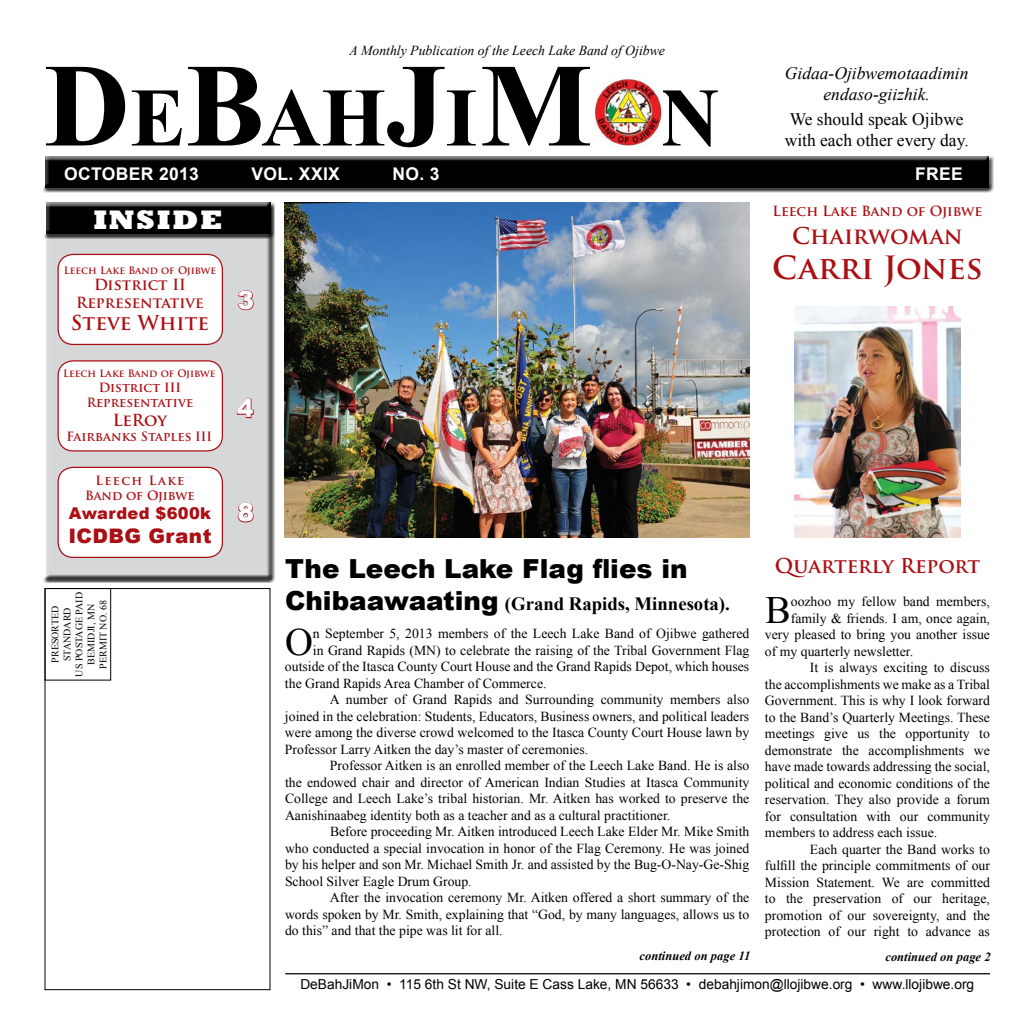
<style>
.page{position:relative;width:1035px;height:1035px;background:#fff}
.page>*{position:absolute;margin:0;border:0;box-sizing:border-box;transform-origin:0 0}
.t1{font:700 83.12px "Times New Roman";color:#000}
.t2{font:38.62px "Times New Roman";color:#000}
.t3{font:700 31.25px "Trajan Pro";letter-spacing:.005em;color:#ab0f14}
.t4{font:800 27.5px "Rockwell";letter-spacing:.05em;color:#fff;scale:1.1 1}
.t5{font:900 26.25px "Arial";color:#000}
.t6{font:900 25px "Arial";color:#fff}
.t7{font:700 22.5px "Trajan Pro";letter-spacing:.005em;color:#ab0f14}
.t8{font:700 20px "Trajan Pro";letter-spacing:-.015em;color:#ab0f14}
.t9{font:700 20px "Trajan Pro";letter-spacing:.005em;color:#ab0f14}
.t10{font:900 20px "Arial";letter-spacing:.02em;color:#ab0f14}
.t11{font:700 18.75px "Times New Roman";color:#000}
.t12{font:17.5px/21px "Times New Roman";color:#000}
.t13{font:italic 17.5px/21px "Times New Roman";color:#000;text-align:center}
.t14{font:700 17.5px "Arial";letter-spacing:.02em;color:#fff}
.t15{font:900 16.25px "Arial";letter-spacing:.02em;color:#ab0f14}
.t16{font:700 16.25px "Trajan Pro";color:#ab0f14}
.t17{font:700 15px/18px "Trajan Pro";letter-spacing:.005em;color:#ab0f14;text-align:center}
.t18{font:13.75px/16.5px "Times New Roman";color:#000;text-align:justify}
.t19{font:13.75px "Arial";color:#000}
.t20{font:italic 13.75px "Times New Roman";color:#000}
.t21{font:700 13.75px "Trajan Pro";letter-spacing:.005em;color:#ab0f14}
.t22{font:700 12.5px/15px "Trajan Pro";color:#ab0f14;text-align:center}
.t23{font:italic 700 12.5px "Times New Roman";letter-spacing:.005em;color:#000}
.t24{font:10px/12px "Times New Roman";color:#000;text-align:center}
.t25{font:700 10px "Trajan Pro";letter-spacing:.005em;color:#ab0f14}
.s1{font-size:118.75px}
.s2{font-family:"Arial";font-weight:900;font-size:26.25px}
</style>
<div class="page">
<div style="left:42px;top:154px;width:952px;height:38px;background:#000;opacity:.75"></div>
<div style="left:45px;top:588px;width:66px;height:92px;border:1px solid #000"></div>
<img style="left:593px;top:77px;width:70px;height:69px">
<div style="left:42px;top:202px;width:233px;height:381px;background:#000;opacity:.75"></div>
<div style="left:42px;top:199px;width:233px;height:40px;background:#000;opacity:.75"></div>
<div style="left:45px;top:588px;width:225px;height:402px;border:1px solid #000"></div>
<hr style="left:285px;top:973px;width:705px;height:1px;background:#000">
<div style="left:58px;top:254px;width:164px;height:90px;background:#fff;border-radius:15px"></div>
<div style="left:58px;top:254px;width:165px;height:91px;border:1px solid #ab0f14;border-radius:15px"></div>
<svg style="left:237px;top:290px;width:18px;height:21px"></svg>
<div style="left:58px;top:361px;width:164px;height:90px;background:#fff;border-radius:15px"></div>
<div style="left:58px;top:360px;width:165px;height:92px;border:1px solid #ab0f14;border-radius:15px"></div>
<svg style="left:236px;top:398px;width:18px;height:21px"></svg>
<div style="left:58px;top:467px;width:164px;height:90px;background:#fff;border-radius:15px"></div>
<div style="left:58px;top:467px;width:165px;height:91px;border:1px solid #ab0f14;border-radius:15px"></div>
<svg style="left:237px;top:502px;width:18px;height:21px"></svg>
<img style="left:284px;top:202px;width:465px;height:335px">
<img style="left:794px;top:306px;width:167px;height:231px">
<p class="t20" style="left:349px;top:41px;width:317px">A Monthly Publication of the Leech Lake Band of Ojibwe</p>
<p class="t13" style="left:785px;top:62px;width:185px">Gidaa-Ojibwemotaadimin endaso-giizhik.</p>
<p class="t12" style="left:785px;top:108px;width:185px">We should speak Ojibwe with each other every day.</p>
<h1 class="t1" style="left:44px;top:60px;width:677px"><span class="s1">D</span>E<span class="s1">B</span>AH<span class="s1">J</span>I<span class="s1">M</span> N</h1>
<p class="t14" style="left:64px;top:162px;width:136px">OCTOBER 2013</p>
<p class="t14" style="left:252px;top:162px;width:90px">VO L. XXIX</p>
<p class="t14" style="left:392px;top:162px;width:49px">NO. 3</p>
<p class="t14" style="left:915px;top:162px;width:49px">FREE</p>
<h3 class="t4" style="left:94px;top:204px;width:119px">INsidE</h3>
<p class="t25" style="left:64px;top:264px;width:154px">Leech Lake Band of Ojibwe</p>
<p class="t17" style="left:76px;top:276px;width:129px">District II<br>Representative</p>
<h3 class="t9" style="left:71px;top:310px;width:140px">Steve White</h3>
<p class="t25" style="left:63px;top:367px;width:154px">Leech Lake Band of Ojibwe</p>
<p class="t22" style="left:87px;top:380px;width:108px">District III<br>Representative</p>
<p class="t16" style="left:113px;top:410px;width:56px">LeRoy</p>
<p class="t22" style="left:67px;top:429px;width:147px">Fairbanks Staples III</p>
<p class="t22" style="left:85px;top:473px;width:111px">Leech Lake<br>Band of Ojibwe</p>
<p class="t15" style="left:69px;top:501px;width:144px">Awarded $600k</p>
<h3 class="t10" style="left:68px;top:521px;width:145px">ICDBG Grant</h3>
<h3 class="t6" style="left:238px;top:282px;width:18px">3</h3>
<h3 class="t6" style="left:237px;top:390px;width:18px">4</h3>
<h3 class="t6" style="left:237px;top:494px;width:18px">8</h3>
<p class="t24" style="left:49px;top:677px;width:86px;rotate:-90deg">Presorted<br>Standard<br>US Postage Paid<br>Bemidji, MN<br>Permit No. 68</p>
<p class="t21" style="left:773px;top:202px;width:211px">Leech Lake Band of Ojibwe</p>
<h3 class="t7" style="left:792px;top:222px;width:172px">Chairwoman</h3>
<h3 class="t3" style="left:772px;top:249px;width:212px">Carri Jones</h3>
<h3 class="t8" style="left:775px;top:554px;width:207px">Quarterly Report</h3>
<h2 class="t2" style="left:765px;top:584px;width:27px">B</h2>
<p class="t18" style="left:791px;top:593px;width:201px">oozhoo my fellow band members,</p>
<h3 class="t5" style="left:285px;top:550px;width:404px">The Leech Lake Flag flies in</h3>
<h3 class="t11" style="left:285px;top:590px;width:446px"><span class="s2">Chibaawaating</span> (Grand Rapids, Minnesota).</h3>
<h2 class="t2" style="left:285px;top:616px;width:27px">O</h2>
<p class="t18" style="left:313px;top:625px;width:438px">n September 5, 2013 members of the Leech Lake Band of Ojibwe gathered</p>
<p class="t18" style="left:791px;top:610px;width:201px">family &amp; friends. I am, once again,</p>
<p class="t18" style="left:765px;top:626px;width:227px">very pleased to bring you another issue</p>
<p class="t18" style="left:765px;top:643px;width:150px">of my quarterly newsletter.</p>
<p class="t18" style="left:765px;top:659px;width:26px">I</p>
<p class="t18" style="left:313px;top:641px;width:438px">in Grand Rapids (MN) to celebrate the raising of the Tribal Government Flag</p>
<p class="t18" style="left:285px;top:658px;width:466px">outside of the Itasca County Court House and the Grand Rapids Depot, which houses</p>
<p class="t18" style="left:285px;top:674px;width:263px">the Grand Rapids Area Chamber of Commerce.</p>
<p class="t18" style="left:285px;top:691px;width:29px">A</p>
<p class="t18" style="left:765px;top:659px;width:227px;text-align:left;text-indent:50px">t is always exciting to discuss the accomplishments we make as a Tribal Government. This is why I look forward to the Band’s Quarterly Meetings. These meetings give us the opportunity to demonstrate the accomplishments we have made towards addressing the social, political and economic conditions of the reservation. They also provide a forum for consultation with our community members to address each issue.<br>E</p>
<p class="t18" style="left:285px;top:691px;width:466px;text-indent:61px">number of Grand Rapids and Surrounding community members also joined in the celebration: Students, Educators, Business owners, and political leaders were among the diverse crowd welcomed to the Itasca County Court House lawn by Professor Larry Aitken the day’s master of ceremonies.</p>
<p class="t18" style="left:285px;top:757px;width:466px;text-indent:45px">Professor Aitken is an enrolled member of the Leech Lake Band. He is also the endowed chair and director of American Indian Studies at Itasca Community College and Leech Lake’s tribal historian. Mr. Aitken has worked to preserve the Aanishinaabeg identity both as a teacher and as a cultural practitioner.</p>
<p class="t18" style="left:285px;top:823px;width:466px;text-align:left;text-indent:45px">Before proceeding Mr. Aitken introduced Leech Lake Elder Mr. Mike Smith who conducted a special invocation in honor of the Flag Ceremony. He was joined by his helper and son Mr. Michael Smith Jr. and assisted by the Bug-O-Nay-Ge-Shig School Silver Eagle Drum Group.<br>A</p>
<p class="t18" style="left:765px;top:841px;width:227px;text-indent:53px">ach quarter the Band works to fulfill the principle commitments of our Mission Statement. We are committed to the preservation of our heritage, promotion of our sovereignty, and the protection of our right to advance as</p>
<p class="t18" style="left:285px;top:889px;width:466px;text-indent:55px">fter the invocation ceremony Mr. Aitken offered a short summary of the words spoken by Mr. Smith, explaining that “God, by many languages, allows us to do this” and that the pipe was lit for all.</p>
<p class="t23" style="left:640px;top:948px;width:112px">continued on page 11</p>
<p class="t23" style="left:885px;top:948px;width:107px">continued on page 2</p>
<p class="t19" style="left:300px;top:975px;width:675px">DeBahJiMon • 115 6th St NW, Suite E Cass Lake, MN 56633 • debahjimon@llojibwe.org • www.llojibwe.org</p>
</div>
